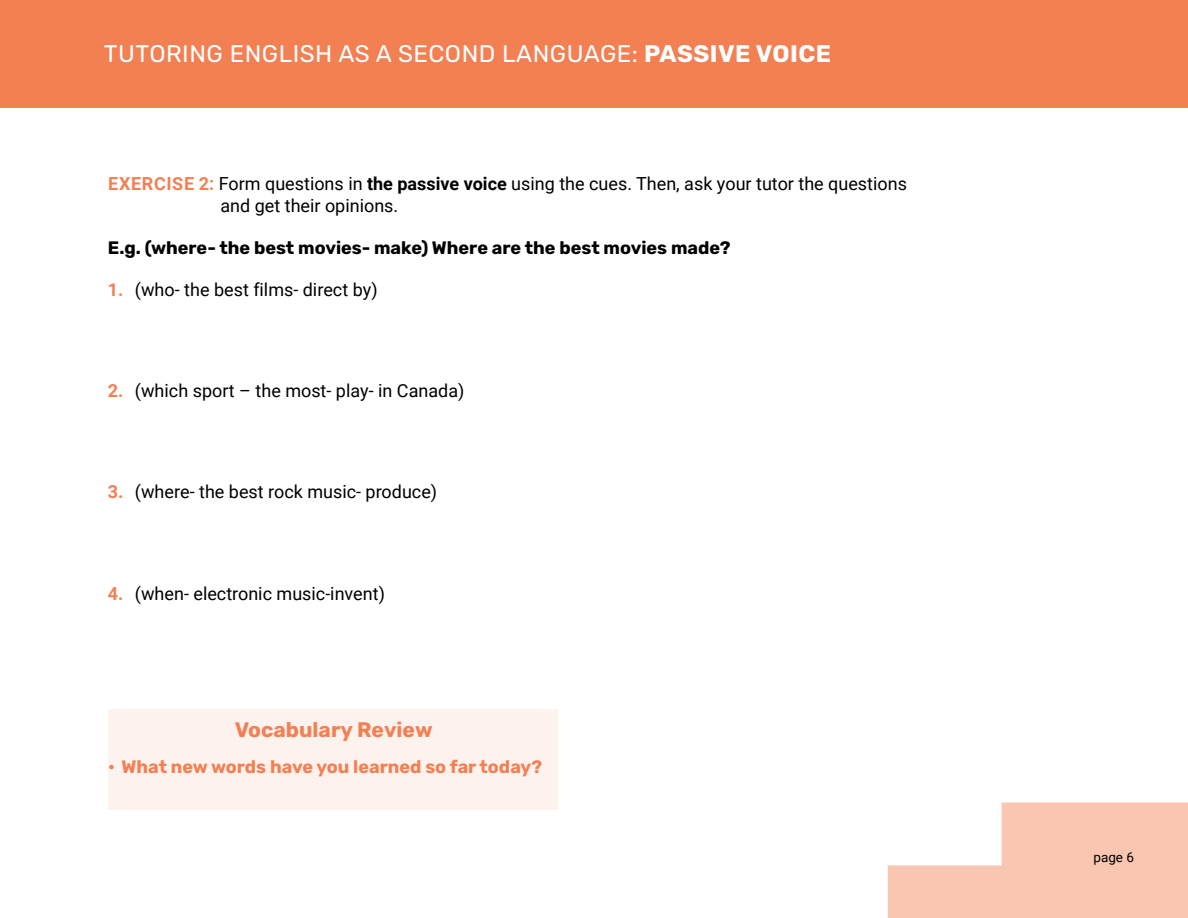
<style>
.page{position:relative;width:1188px;height:918px;background:#fff}
.page>*{position:absolute;margin:0;border:0;box-sizing:border-box;transform-origin:0 0}
.t1{font:24px "Rubik";letter-spacing:.02em;color:#fff}
.t2{font:700 21px "Rubik";color:#f38053}
.t3{font:18px/21.6px "Roboto";color:#000}
.t4{font:700 18px "Rubik";color:#000}
.t5{font:700 18px "Rubik";color:#f38053}
.t6{font:13.5px "Roboto";color:#000}
.s1{font-weight:700}
.s2{font-weight:700;color:#f38053}
</style>
<div class="page">
<svg style="left:888px;top:802px;width:300px;height:116px"></svg>
<div style="left:0;top:0;width:1188px;height:108px;background:#f38053"></div>
<div style="left:108px;top:710px;width:449px;height:100px;background:#fef2ee"></div>
<h1 class="t1" style="left:104px;top:40px;width:729px">TUTORING ENGLISH AS A SECOND LANGUAGE: <span class="s1">PASSIVE VOICE</span></h1>
<p class="t3" style="left:220px;top:172px;width:688px;text-indent:-112px"><span class="s2">EXERCISE 2:</span> Form questions in <span class="s1">the passive voice</span> using the cues. Then, ask your tutor the questions and get their opinions.</p>
<p class="t4" style="left:108px;top:237px;width:624px">E.g. (where- the best movies- make) Where are the best movies made?</p>
<p class="t3" style="left:108px;top:278px;width:271px"><span class="s2">1.</span> (who- the best films- direct by)</p>
<p class="t3" style="left:108px;top:379px;width:358px"><span class="s2">2.</span> (which sport – the most- play- in Canada)</p>
<p class="t3" style="left:108px;top:481px;width:331px"><span class="s2">3.</span> (where- the best rock music- produce)</p>
<p class="t3" style="left:108px;top:582px;width:278px"><span class="s2">4.</span> (when- electronic music-invent)</p>
<p class="t2" style="left:235px;top:717px;width:199px">Vocabulary Review</p>
<p class="t5" style="left:108px;top:757px;width:436px">• What new words have you learned so far today?</p>
<p class="t6" style="left:1093px;top:848px;width:42px">page 6</p>
</div>
